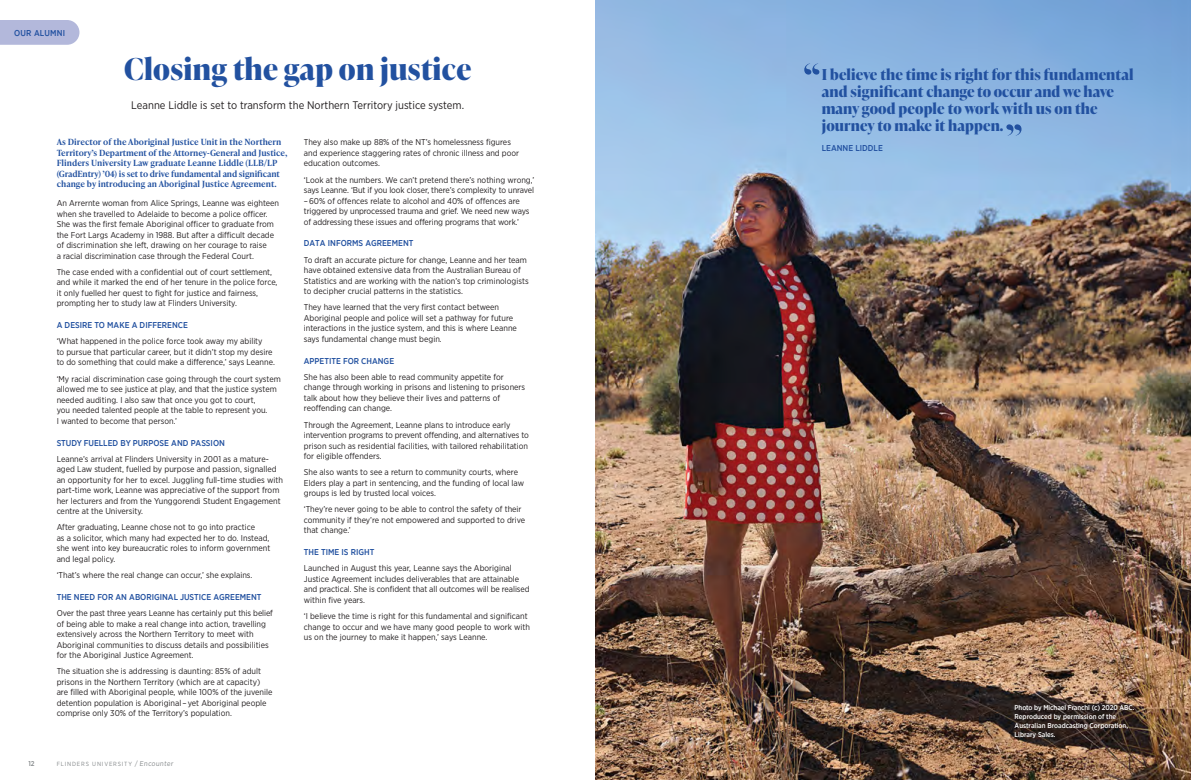
<style>
.page{position:relative;width:1191px;height:780px;background:#fff}
.page>*{position:absolute;margin:0;border:0;box-sizing:border-box;transform-origin:0 0}
.t1{font:700 30px "Ivy Presto Display";letter-spacing:.01em;color:#2251a0}
.t2{font:700 15px/17px "Ivy Presto Display";letter-spacing:.01em;color:#2251a0}
.t3{font:11px "Gotham Narrow";color:#231f20}
.t4{font:8.5px/10.5px "Gotham Narrow";color:#231f20}
.t5{font:600 8.5px/10.5px "Ivy Presto Text";letter-spacing:-.005em;color:#2251a0}
.t6{font:500 8.5px "Gotham Narrow";color:#2251a0}
.t7{font:500 8.5px "Gotham Narrow";letter-spacing:.02em;color:#2251a0}
.t8{font:500 7px/9px "Gotham Narrow";color:#fff}
.t9{font:500 7px "Gotham Narrow";color:#84888a}
.t10{font:6px "Gotham Narrow";letter-spacing:.14em;color:#84888a}
.s1{font-size:7px}
</style>
<div class="page">
<img style="left:595px;top:0;width:596px;height:780px">
<div style="left:0;top:20px;width:79px;height:25px;background:#b3b8db"></div>
<svg style="left:804px;top:63px;width:15px;height:12px"></svg>
<svg style="left:1006px;top:124px;width:15px;height:12px"></svg>
<p class="t7" style="left:14px;top:27px;width:52px">OUR ALUMNI</p>
<h1 class="t1" style="left:124px;top:47px;width:348px">Closing the gap on justice</h1>
<p class="t3" style="left:131px;top:98px;width:334px">Leanne Liddle is set to transform the Northern Territory justice system.</p>
<p class="t5" style="left:57px;top:136px;width:232px">As Director of the Aboriginal Justice Unit in the Northern Territory’s Department of the Attorney-General and Justice, Flinders University Law graduate Leanne Liddle (LLB/LP (GradEntry) ’04) is set to drive fundamental and significant change by introducing an Aboriginal Justice Agreement.</p>
<p class="t4" style="left:57px;top:198px;width:224px">An Arrernte woman from Alice Springs, Leanne was eighteen when she travelled to Adelaide to become a police officer.<br>She was the first female Aboriginal officer to graduate from the Fort Largs Academy in 1988. But after a difficult decade of discrimination she left, drawing on her courage to raise<br>a racial discrimination case through the Federal Court.</p>
<p class="t4" style="left:57px;top:266px;width:222px">The case ended with a confidential out of court settlement, and while it marked the end of her tenure in the police force, it only fuelled her quest to fight for justice and fairness, prompting her to study law at Flinders University.</p>
<p class="t6" style="left:57px;top:320px;width:133px">A DESIRE TO MAKE A DIFFERENCE</p>
<p class="t4" style="left:57px;top:336px;width:220px">‘What happened in the police force took away my ability<br>to pursue that particular career, but it didn’t stop my desire to do something that could make a difference,’ says Leanne.</p>
<p class="t4" style="left:57px;top:373px;width:225px">‘My racial discrimination case going through the court system allowed me to see justice at play, and that the justice system needed auditing. I also saw that once you got to court,<br>you needed talented people at the table to represent you.<br>I wanted to become that person.’</p>
<p class="t6" style="left:57px;top:437px;width:170px">STUDY FUELLED BY PURPOSE AND PASSION</p>
<p class="t4" style="left:57px;top:453px;width:228px">Leanne’s arrival at Flinders University in 2001 as a mature&shy;aged Law student, fuelled by purpose and passion, signalled an opportunity for her to excel. Juggling full-time studies with part-time work, Leanne was appreciative of the support from her lecturers and from the Yunggorendi Student Engagement centre at the University.</p>
<p class="t4" style="left:57px;top:522px;width:215px">After graduating, Leanne chose not to go into practice<br>as a solicitor, which many had expected her to do. Instead, she went into key bureaucratic roles to inform government and legal policy.</p>
<p class="t4" style="left:57px;top:569px;width:197px">‘That’s where the real change can occur,’ she explains.</p>
<p class="t6" style="left:57px;top:591px;width:206px">THE NEED FOR AN ABORIGINAL JUSTICE AGREEMENT</p>
<p class="t4" style="left:57px;top:607px;width:218px">Over the past three years Leanne has certainly put this belief of being able to make a real change into action, travelling extensively across the Northern Territory to meet with Aboriginal communities to discuss details and possibilities for the Aboriginal Justice Agreement.</p>
<p class="t4" style="left:57px;top:665px;width:217px">The situation she is addressing is daunting: 85% of adult prisons in the Northern Territory (which are at capacity) are filled with Aboriginal people, while 100% of the juvenile detention population is Aboriginal – yet Aboriginal people comprise only 30% of the Territory’s population.</p>
<p class="t4" style="left:304px;top:137px;width:217px">They also make up 88% of the NT’s homelessness figures and experience staggering rates of chronic illness and poor education outcomes.</p>
<p class="t4" style="left:304px;top:174px;width:232px">‘Look at the numbers. We can’t pretend there’s nothing wrong,’ says Leanne. ‘But if you look closer, there’s complexity to unravel</p>
<p class="t4" style="left:304px;top:195px;width:227px">– 60% of offences relate to alcohol and 40% of offences are triggered by unprocessed trauma and grief. We need new ways of addressing these issues and offering programs that work.’</p>
<p class="t6" style="left:304px;top:238px;width:111px">DATA INFORMS AGREEMENT</p>
<p class="t4" style="left:304px;top:254px;width:226px">To draft an accurate picture for change, Leanne and her team have obtained extensive data from the Australian Bureau of Statistics and are working with the nation’s top criminologists to decipher crucial patterns in the statistics.</p>
<p class="t4" style="left:304px;top:302px;width:215px">They have learned that the very first contact between Aboriginal people and police will set a pathway for future interactions in the justice system, and this is where Leanne says fundamental change must begin.</p>
<p class="t6" style="left:304px;top:355px;width:92px">APPETITE FOR CHANGE</p>
<p class="t4" style="left:304px;top:371px;width:223px">She has also been able to read community appetite for change through working in prisons and listening to prisoners talk about how they believe their lives and patterns of reoffending can change.</p>
<p class="t4" style="left:304px;top:419px;width:227px">Through the Agreement, Leanne plans to introduce early intervention programs to prevent offending, and alternatives to prison such as residential facilities, with tailored rehabilitation for eligible offenders.</p>
<p class="t4" style="left:304px;top:467px;width:222px">She also wants to see a return to community courts, where<br>Elders play a part in sentencing, and the funding of local law groups is led by trusted local voices.</p>
<p class="t4" style="left:304px;top:504px;width:223px">‘They’re never going to be able to control the safety of their community if they’re not empowered and supported to drive that change.’</p>
<p class="t6" style="left:304px;top:547px;width:72px">THE TIME IS RIGHT</p>
<p class="t4" style="left:304px;top:563px;width:227px">Launched in August this year, Leanne says the Aboriginal Justice Agreement includes deliverables that are attainable and practical. She is confident that all outcomes will be realised within five years.</p>
<p class="t4" style="left:304px;top:610px;width:228px">‘I believe the time is right for this fundamental and significant change to occur and we have many good people to work with us on the journey to make it happen,’ says Leanne.</p>
<p class="t9" style="left:28px;top:759px;width:8px">12</p>
<p class="t10" style="left:57px;top:760px;width:119px">FLINDERS UNIVERSITY <span class="s1">/ Encounter</span></p>
<h2 class="t2" style="left:822px;top:66px;width:313px">I believe the time is right for this fundamental and significant change to occur and we have many good people to work with us on the journey to make it happen.</h2>
<p class="t6" style="left:822px;top:142px;width:63px">LEANNE LIDDLE</p>
<p class="t8" style="left:1014px;top:703px;width:121px">Photo by Michael Franchi (c) 2020 ABC.<br>Reproduced by permission of the<br>Australian Broadcasting Corporation,<br>Library Sales.</p>
</div>
